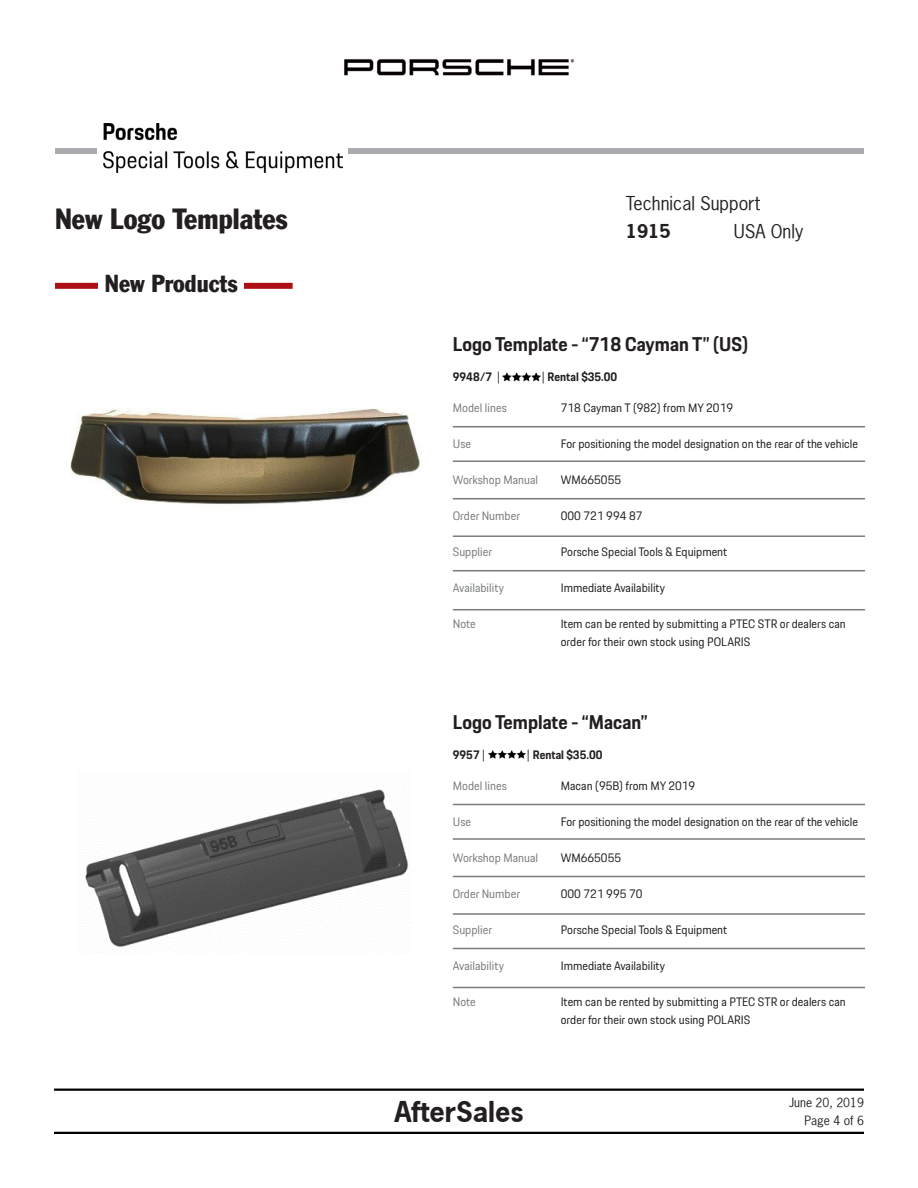
<style>
.page{position:relative;width:918px;height:1188px;background:#fff}
.page>*{position:absolute;margin:0;border:0;box-sizing:border-box;transform-origin:0 0}
.t1{font:condensed 28.5px "Porsche Franklin Gothic";color:#231f20}
.t2{font:700 27px "Porsche News Gothic";color:#231f20}
.t3{font:condensed 24px "Porsche Franklin Gothic";color:#231f20}
.t4{font:700 19.5px "Porsche Next";color:#231f20}
.t5{font:18px "Porsche News Gothic";color:#231f20}
.t6{font:700 18px "Porsche News Gothic";color:#231f20}
.t7{font:12px/18px "Porsche Next";color:#231f20}
.t8{font:12px "Porsche Next";color:#7a7c7f}
.t9{font:700 12px "Porsche Next";color:#231f20}
.t10{font:12px/18px "Porsche News Gothic";color:#231f20;text-align:right}
.s1{font-weight:400}
</style>
<div class="page">
<hr style="left:54px;top:1089px;width:810px;height:2px;background:#000">
<hr style="left:54px;top:1132px;width:810px;height:2px;background:#000">
<img style="left:344px;top:59px;width:231px;height:17px">
<div style="left:55px;top:148px;width:809px;height:6px;background:#aaabaf"></div>
<div style="left:98px;top:123px;width:250px;height:52px;background:#fff"></div>
<img style="left:104px;top:124px;width:239px;height:49px">
<div style="left:55px;top:283px;width:238px;height:6px;background:#ae1016"></div>
<div style="left:99px;top:274px;width:145px;height:23px;background:#fff"></div>
<img style="left:503px;top:372px;width:37px;height:10px">
<hr style="left:453px;top:426px;width:412px;height:1px;background:#7a7c7f">
<hr style="left:453px;top:460px;width:412px;height:2px;background:#7a7c7f">
<hr style="left:453px;top:498px;width:412px;height:1px;background:#7a7c7f">
<hr style="left:453px;top:535px;width:412px;height:2px;background:#7a7c7f">
<hr style="left:453px;top:570px;width:412px;height:1px;background:#7a7c7f">
<hr style="left:453px;top:609px;width:412px;height:1px;background:#7a7c7f">
<img style="left:488px;top:750px;width:37px;height:9px">
<hr style="left:453px;top:804px;width:412px;height:1px;background:#7a7c7f">
<hr style="left:453px;top:838px;width:412px;height:2px;background:#7a7c7f">
<hr style="left:453px;top:876px;width:412px;height:1px;background:#7a7c7f">
<hr style="left:453px;top:913px;width:412px;height:2px;background:#7a7c7f">
<hr style="left:453px;top:948px;width:412px;height:1px;background:#7a7c7f">
<hr style="left:453px;top:987px;width:412px;height:1px;background:#7a7c7f">
<img style="left:70px;top:408px;width:350px;height:97px">
<img style="left:85px;top:789px;width:324px;height:158px">
<h1 class="t1" style="left:55px;top:202px;width:234px">New Logo Templates</h1>
<p class="t3" style="left:105px;top:269px;width:134px">New Products</p>
<h3 class="t5" style="left:626px;top:191px;width:136px">Technical Support</h3>
<h3 class="t6" style="left:626px;top:219px;width:46px">1915</h3>
<h3 class="t5" style="left:734px;top:220px;width:71px">USA Only</h3>
<p class="t4" style="left:453px;top:331px;width:297px">Logo Template - “718 Cayman T” (US)</p>
<p class="t9" style="left:453px;top:369px;width:49px">9948/7 <span class="s1">|</span></p>
<p class="t9" style="left:541px;top:369px;width:77px"><span class="s1">|</span> Rental $35.00</p>
<p class="t8" style="left:453px;top:400px;width:56px">Model lines</p>
<p class="t7" style="left:561px;top:399px;width:174px">718 Cayman T (982) from MY 2019</p>
<p class="t8" style="left:453px;top:436px;width:20px">Use</p>
<p class="t7" style="left:561px;top:435px;width:299px">For positioning the model designation on the rear of the vehicle</p>
<p class="t8" style="left:453px;top:472px;width:87px">Workshop Manual</p>
<p class="t7" style="left:561px;top:471px;width:62px">WM665055</p>
<p class="t8" style="left:453px;top:508px;width:69px">Order Number</p>
<p class="t7" style="left:561px;top:507px;width:83px">000 721 994 87</p>
<p class="t8" style="left:453px;top:544px;width:41px">Supplier</p>
<p class="t7" style="left:561px;top:543px;width:168px">Porsche Special Tools &amp; Equipment</p>
<p class="t8" style="left:453px;top:580px;width:53px">Availability</p>
<p class="t7" style="left:561px;top:579px;width:106px">Immediate Availability</p>
<p class="t8" style="left:453px;top:616px;width:24px">Note</p>
<p class="t7" style="left:561px;top:615px;width:286px">Item can be rented by submitting a PTEC STR or dealers can order for their own stock using POLARIS</p>
<p class="t4" style="left:453px;top:709px;width:197px">Logo Template - “Macan”</p>
<p class="t9" style="left:453px;top:746px;width:34px">9957 <span class="s1">|</span></p>
<p class="t9" style="left:527px;top:746px;width:77px"><span class="s1">|</span> Rental $35.00</p>
<p class="t8" style="left:453px;top:778px;width:56px">Model lines</p>
<p class="t7" style="left:561px;top:777px;width:136px">Macan (95B) from MY 2019</p>
<p class="t8" style="left:453px;top:814px;width:20px">Use</p>
<p class="t7" style="left:561px;top:813px;width:299px">For positioning the model designation on the rear of the vehicle</p>
<p class="t8" style="left:453px;top:850px;width:87px">Workshop Manual</p>
<p class="t7" style="left:561px;top:849px;width:62px">WM665055</p>
<p class="t8" style="left:453px;top:886px;width:69px">Order Number</p>
<p class="t7" style="left:561px;top:885px;width:83px">000 721 995 70</p>
<p class="t8" style="left:453px;top:922px;width:41px">Supplier</p>
<p class="t7" style="left:561px;top:921px;width:168px">Porsche Special Tools &amp; Equipment</p>
<p class="t8" style="left:453px;top:958px;width:53px">Availability</p>
<p class="t7" style="left:561px;top:957px;width:106px">Immediate Availability</p>
<p class="t8" style="left:453px;top:994px;width:24px">Note</p>
<p class="t7" style="left:561px;top:993px;width:286px">Item can be rented by submitting a PTEC STR or dealers can order for their own stock using POLARIS</p>
<h2 class="t2" style="left:394px;top:1094px;width:131px">AfterSales</h2>
<p class="t10" style="left:789px;top:1093px;width:76px">June 20, 2019<br>Page 4 of 6</p>
</div>
